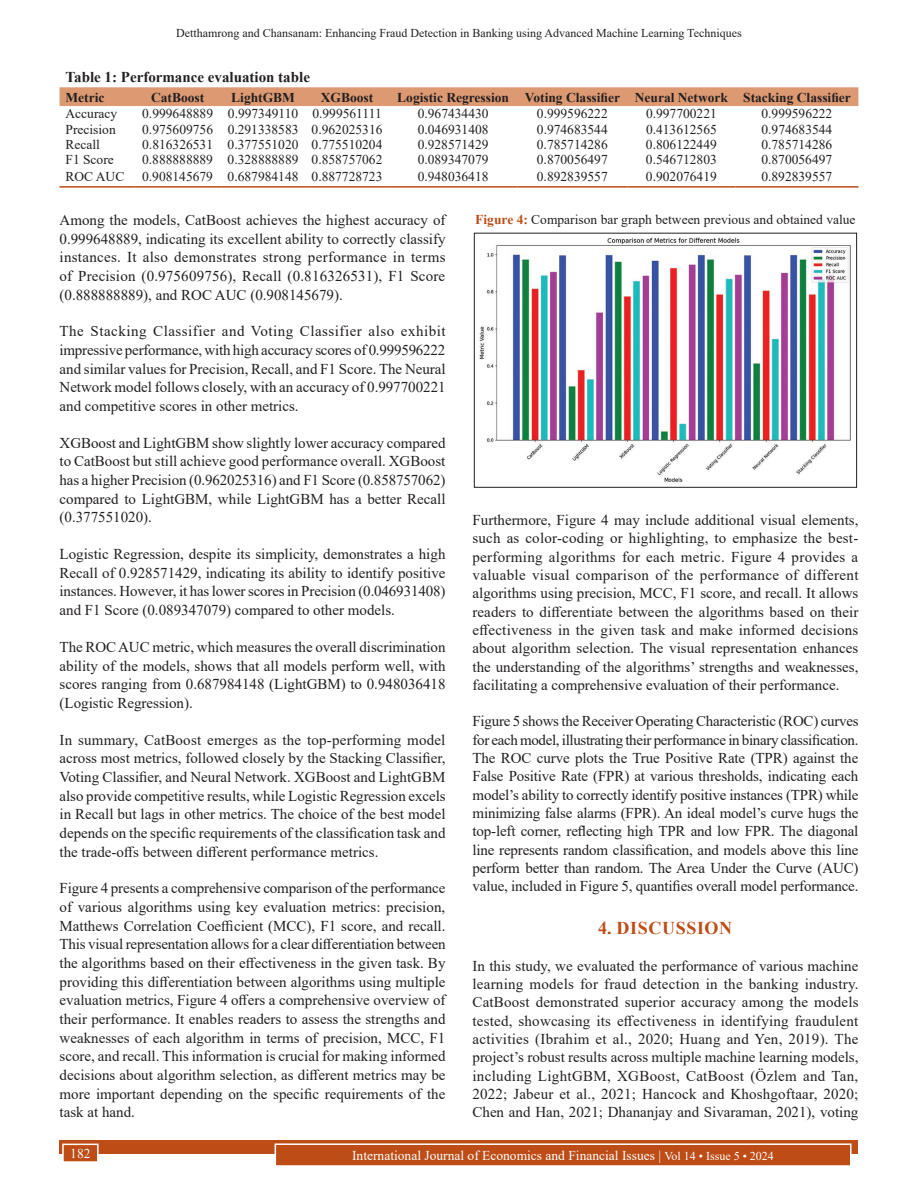
<style>
.page{position:relative;width:918px;height:1188px;background:#fff}
.page>*{position:absolute;margin:0;border:0;box-sizing:border-box;transform-origin:0 0}
.t1{font:700 18px "Times New Roman";letter-spacing:.035em;color:#bd4c16}
.t2{font:15px/18.6px "Times New Roman";color:#231f20;text-align:justify}
.t3{font:700 15px "Times New Roman";color:#231f20}
.t4{font:13.5px "Times New Roman";color:#231f20}
.t5{font:700 13.5px "Times New Roman";color:#231f20}
.t6{font:13.5px "Times New Roman";color:#fff}
.t7{font:12px "Times New Roman";color:#231f20}
.s1{font-weight:700;color:#bd4c16}
.s2{font-size:12px}
</style>
<div class="page">
<div style="left:60px;top:1140px;width:798px;height:13px;background:#bd4c16"></div>
<div style="left:275px;top:1144px;width:576px;height:22px;background:#bd4c16"></div>
<div style="left:275px;top:1143px;width:577px;height:24px;border:2px solid #fff"></div>
<div style="left:63px;top:1144px;width:35px;height:18px;background:#bd4c16"></div>
<div style="left:62px;top:1144px;width:37px;height:19px;border:2px solid #fff"></div>
<div style="left:60px;top:87px;width:798px;height:19px;background:#dd9972"></div>
<hr style="left:60px;top:186px;width:74px;height:2px;background:#bd4c16">
<hr style="left:134px;top:186px;width:87px;height:2px;background:#bd4c16">
<hr style="left:221px;top:186px;width:84px;height:2px;background:#bd4c16">
<hr style="left:305px;top:186px;width:84px;height:2px;background:#bd4c16">
<hr style="left:389px;top:186px;width:128px;height:2px;background:#bd4c16">
<hr style="left:517px;top:186px;width:111px;height:2px;background:#bd4c16">
<hr style="left:628px;top:186px;width:107px;height:2px;background:#bd4c16">
<hr style="left:735px;top:186px;width:123px;height:2px;background:#bd4c16">
<img style="left:479px;top:237px;width:372px;height:245px">
<div style="left:474px;top:233px;width:383px;height:255px;border:1px solid #231f20"></div>
<p class="t7" style="left:176px;top:25px;width:567px">Detthamrong and Chansanam: Enhancing Fraud Detection in Banking using Advanced Machine Learning Techniques</p>
<p class="t3" style="left:66px;top:66px;width:246px">Table 1: Performance evaluation table</p>
<p class="t5" style="left:66px;top:87px;width:40px">Metric</p>
<p class="t5" style="left:151px;top:87px;width:55px">CatBoost</p>
<p class="t5" style="left:231px;top:87px;width:65px">LightGBM</p>
<p class="t5" style="left:321px;top:87px;width:54px">XGBoost</p>
<p class="t5" style="left:397px;top:87px;width:455px">Logistic Regression Voting Classifier Neural Network Stacking Classifier</p>
<p class="t4" style="left:66px;top:104px;width:53px">Accuracy</p>
<p class="t4" style="left:142px;top:104px;width:241px">0.999648889 0.997349110 0.999561111</p>
<p class="t4" style="left:418px;top:104px;width:72px">0.967434430</p>
<p class="t4" style="left:537px;top:104px;width:72px">0.999596222</p>
<p class="t4" style="left:646px;top:104px;width:72px">0.997700221</p>
<p class="t4" style="left:761px;top:104px;width:72px">0.999596222</p>
<p class="t4" style="left:66px;top:120px;width:52px">Precision</p>
<p class="t4" style="left:142px;top:120px;width:242px">0.975609756 0.291338583 0.962025316</p>
<p class="t4" style="left:418px;top:120px;width:72px">0.046931408</p>
<p class="t4" style="left:537px;top:120px;width:72px">0.974683544</p>
<p class="t4" style="left:646px;top:120px;width:72px">0.413612565</p>
<p class="t4" style="left:761px;top:120px;width:72px">0.974683544</p>
<p class="t4" style="left:66px;top:135px;width:36px">Recall</p>
<p class="t4" style="left:142px;top:135px;width:242px">0.816326531 0.377551020 0.775510204</p>
<p class="t4" style="left:418px;top:135px;width:72px">0.928571429</p>
<p class="t4" style="left:537px;top:135px;width:72px">0.785714286</p>
<p class="t4" style="left:646px;top:135px;width:72px">0.806122449</p>
<p class="t4" style="left:761px;top:135px;width:72px">0.785714286</p>
<p class="t4" style="left:66px;top:150px;width:50px">F1 Score</p>
<p class="t4" style="left:142px;top:150px;width:242px">0.888888889 0.328888889 0.858757062</p>
<p class="t4" style="left:418px;top:150px;width:72px">0.089347079</p>
<p class="t4" style="left:537px;top:150px;width:72px">0.870056497</p>
<p class="t4" style="left:646px;top:150px;width:72px">0.546712803</p>
<p class="t4" style="left:761px;top:150px;width:72px">0.870056497</p>
<p class="t4" style="left:66px;top:167px;width:60px">ROC AUC</p>
<p class="t4" style="left:142px;top:167px;width:242px">0.908145679 0.687984148 0.887728723</p>
<p class="t4" style="left:418px;top:167px;width:72px">0.948036418</p>
<p class="t4" style="left:537px;top:167px;width:72px">0.892839557</p>
<p class="t4" style="left:646px;top:167px;width:72px">0.902076419</p>
<p class="t4" style="left:761px;top:167px;width:72px">0.892839557</p>
<p class="t4" style="left:475px;top:210px;width:382px"><span class="s1">Figure 4:</span> Comparison bar graph between previous and obtained value</p>
<p class="t2" style="left:60px;top:210px;width:388px">Among the models, CatBoost achieves the highest accuracy of 0.999648889, indicating its excellent ability to correctly classify instances. It also demonstrates strong performance in terms of Precision (0.975609756), Recall (0.816326531), F1 Score (0.888888889), and ROC AUC (0.908145679).</p>
<p class="t2" style="left:60px;top:322px;width:388px">The Stacking Classifier and Voting Classifier also exhibit impressive performance, with high accuracy scores of 0.999596222 and similar values for Precision, Recall, and F1 Score. The Neural Network model follows closely, with an accuracy of 0.997700221 and competitive scores in other metrics.</p>
<p class="t2" style="left:60px;top:433px;width:388px">XGBoost and LightGBM show slightly lower accuracy compared to CatBoost but still achieve good performance overall. XGBoost has a higher Precision (0.962025316) and F1 Score (0.858757062) compared to LightGBM, while LightGBM has a better Recall (0.377551020).</p>
<p class="t2" style="left:60px;top:544px;width:387px">Logistic Regression, despite its simplicity, demonstrates a high Recall of 0.928571429, indicating its ability to identify positive instances. However, it has lower scores in Precision (0.046931408) and F1 Score (0.089347079) compared to other models.</p>
<p class="t2" style="left:60px;top:637px;width:388px">The ROC AUC metric, which measures the overall discrimination ability of the models, shows that all models perform well, with scores ranging from 0.687984148 (LightGBM) to 0.948036418 (Logistic Regression).</p>
<p class="t2" style="left:60px;top:730px;width:388px">In summary, CatBoost emerges as the top-performing model across most metrics, followed closely by the Stacking Classifier, Voting Classifier, and Neural Network. XGBoost and LightGBM also provide competitive results, while Logistic Regression excels in Recall but lags in other metrics. The choice of the best model depends on the specific requirements of the classification task and the trade-offs between different performance metrics.</p>
<p class="t2" style="left:60px;top:878px;width:388px">Figure 4 presents a comprehensive comparison of the performance of various algorithms using key evaluation metrics: precision, Matthews Correlation Coefficient (MCC), F1 score, and recall.<br>This visual representation allows for a clear differentiation between the algorithms based on their effectiveness in the given task. By providing this differentiation between algorithms using multiple evaluation metrics, Figure 4 offers a comprehensive overview of their performance. It enables readers to assess the strengths and weaknesses of each algorithm in terms of precision, MCC, F1 score, and recall. This information is crucial for making informed decisions about algorithm selection, as different metrics may be more important depending on the specific requirements of the task at hand.</p>
<p class="t2" style="left:473px;top:510px;width:388px">Furthermore, Figure 4 may include additional visual elements, such as color-coding or highlighting, to emphasize the best&shy;performing algorithms for each metric. Figure 4 provides a valuable visual comparison of the performance of different algorithms using precision, MCC, F1 score, and recall. It allows readers to differentiate between the algorithms based on their effectiveness in the given task and make informed decisions about algorithm selection. The visual representation enhances the understanding of the algorithms’ strengths and weaknesses, facilitating a comprehensive evaluation of their performance.</p>
<p class="t2" style="left:473px;top:712px;width:388px">Figure 5 shows the Receiver Operating Characteristic (ROC) curves for each model, illustrating their performance in binary classification.<br>The ROC curve plots the True Positive Rate (TPR) against the False Positive Rate (FPR) at various thresholds, indicating each model’s ability to correctly identify positive instances (TPR) while minimizing false alarms (FPR). An ideal model’s curve hugs the top-left corner, reflecting high TPR and low FPR. The diagonal line represents random classification, and models above this line perform better than random. The Area Under the Curve (AUC) value, included in Figure 5, quantifies overall model performance.</p>
<p class="t1" style="left:598px;top:915px;width:136px">4. DISCUSSION</p>
<p class="t2" style="left:472px;top:956px;width:388px">In this study, we evaluated the performance of various machine learning models for fraud detection in the banking industry.<br>CatBoost demonstrated superior accuracy among the models tested, showcasing its effectiveness in identifying fraudulent activities (Ibrahim et al., 2020; Huang and Yen, 2019). The project’s robust results across multiple machine learning models, including LightGBM, XGBoost, CatBoost (Özlem and Tan, 2022; Jabeur et al., 2021; Hancock and Khoshgoftaar, 2020; Chen and Han, 2021; Dhananjay and Sivaraman, 2021), voting</p>
<p class="t6" style="left:70px;top:1144px;width:22px">182</p>
<p class="t6" style="left:352px;top:1146px;width:423px">International Journal of Economics and Financial Issues | <span class="s2">Vol 14 • Issue 5 • 2024</span></p>
</div>
